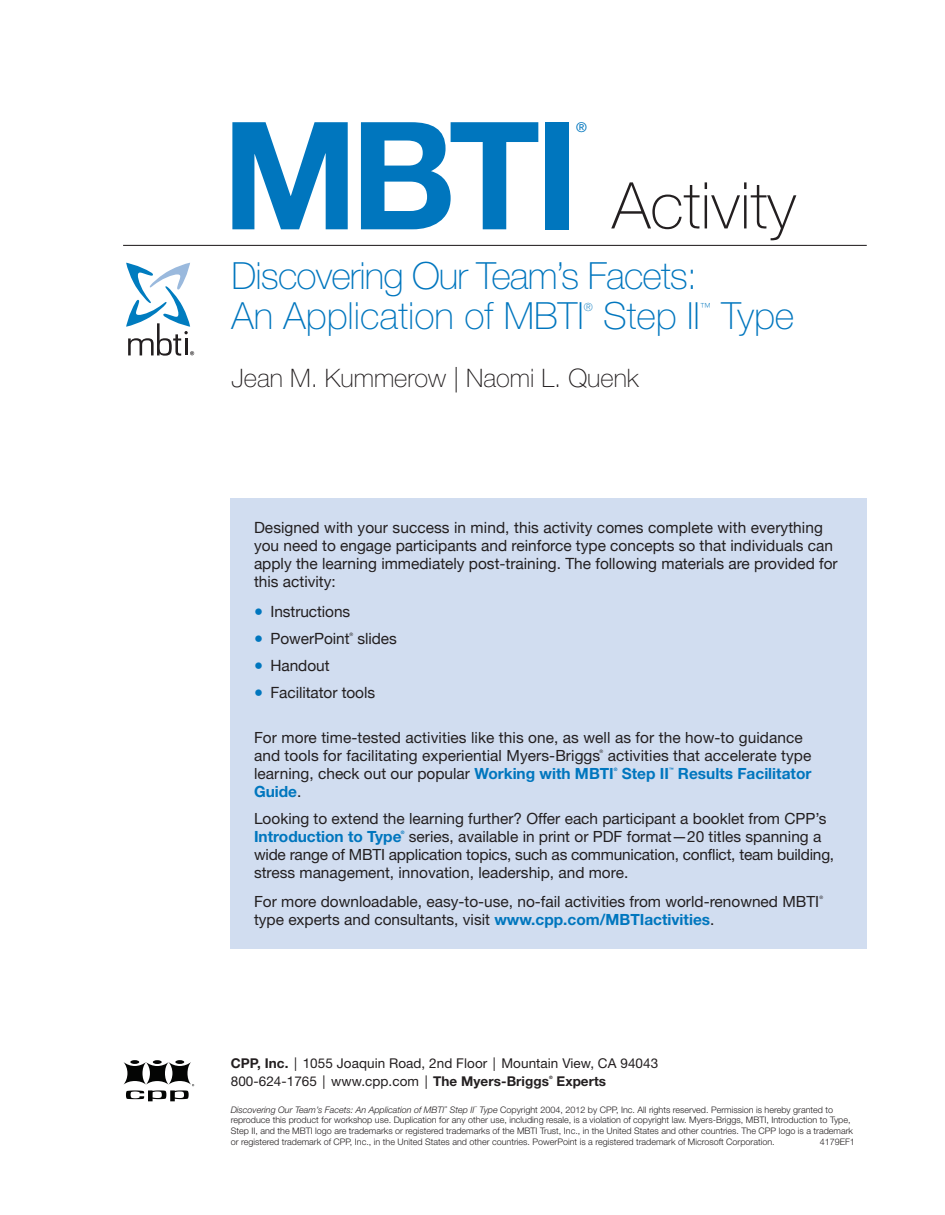
<style>
.page{position:relative;width:945px;height:1215px;background:#fff}
.page>*{position:absolute;margin:0;border:0;box-sizing:border-box;transform-origin:0 0}
.t1{font:700 150px "Helvetica Neue";color:#0076be}
.t2{font:100 64.5px "Helvetica Neue";color:#231f20}
.t3{font:100 37.5px/40.5px "Helvetica Neue";letter-spacing:-.015em;color:#0076be}
.t4{font:100 25.5px "Helvetica Neue";color:#231f20}
.t5{font:15.45px/18px "Helvetica Neue";color:#231f20}
.t6{font:15.45px/18px "Helvetica Neue";color:#231f20}
.t7{font:700 15.45px "Helvetica Neue";color:#0076be}
.t8{font:13.5px/18px "Helvetica Neue";letter-spacing:.005em;color:#231f20}
.t9{font:700 13.5px "Helvetica Neue";letter-spacing:.005em;color:#231f20}
.t10{font:13.5px "Helvetica Neue";color:#0076be}
.t11{font:100 11.25px "Helvetica Neue";color:#0076be}
.t12{font:300 9px/10.8px "Helvetica Neue";color:#231f20}
.t13{font:italic 300 9px "Helvetica Neue";color:#231f20}
.t14{font:700 4.65px "Helvetica Neue";color:#0076be}
.t15{font:4.65px "Helvetica Neue";color:#231f20}
.t16{font:4.65px "Helvetica Neue";color:#231f20}
.t17{font:700 4.5px "Helvetica Neue";color:#231f20}
.t18{font:300 2.7px "Helvetica Neue";color:#231f20}
.s1{font-size:18px;color:#0076be}
.s2{font-weight:700;color:#0076be}
.s3{font-weight:700}
.s4{font-style:italic}
</style>
<div class="page">
<svg style="left:126px;top:263px;width:68px;height:93px"></svg>
<hr style="left:123px;top:245px;width:744px;height:1px;background:#231f20">
<svg style="left:124px;top:1060px;width:70px;height:41px"></svg>
<div style="left:231px;top:499px;width:636px;height:450px;background:#d1ddf0"></div>
<h1 class="t1" style="left:222px;top:122px;width:359px">MBTI</h1>
<p class="t10" style="left:576px;top:122px;width:12px">®</p>
<h2 class="t2" style="left:612px;top:182px;width:186px">Activity</h2>
<h3 class="t3" style="left:232px;top:258px;width:467px">Discovering Our Team’s Facets:<br>An Application of MBTI</h3>
<p class="t11" style="left:584px;top:303px;width:10px">®</p>
<h3 class="t3" style="left:603px;top:299px;width:98px">Step II</h3>
<p class="t11" style="left:700px;top:303px;width:13px">™</p>
<h3 class="t3" style="left:721px;top:299px;width:74px">Type</h3>
<h3 class="t4" style="left:232px;top:369px;width:409px">Jean M. Kummerow | Naomi L. Quenk</h3>
<p class="t6" style="left:254px;top:519px;width:585px">Designed with your success in mind, this activity comes complete with everything you need to engage participants and reinforce type concepts so that individuals can apply the learning immediately post-training. The following materials are provided for this activity:</p>
<p class="t6" style="left:254px;top:602px;width:98px"><span class="s1">•</span> Instructions</p>
<p class="t6" style="left:254px;top:629px;width:97px"><span class="s1">•</span> PowerPoint</p>
<p class="t15" style="left:350px;top:632px;width:5px">®</p>
<p class="t6" style="left:357px;top:629px;width:41px">slides</p>
<p class="t6" style="left:254px;top:656px;width:77px"><span class="s1">•</span> Handout</p>
<p class="t6" style="left:254px;top:683px;width:123px"><span class="s1">•</span> Facilitator tools</p>
<p class="t5" style="left:254px;top:730px;width:550px">For more time-tested activities like this one, as well as for the how-to guidance and tools for facilitating experiential Myers-Briggs</p>
<p class="t5" style="left:254px;top:748px;width:559px;text-indent:354px">activities that accelerate type learning, check out our popular <span class="s2">Working with MBTI</span></p>
<p class="t15" style="left:600px;top:749px;width:5px">®</p>
<p class="t14" style="left:614px;top:768px;width:5px">®</p>
<p class="t7" style="left:622px;top:768px;width:49px">Step II</p>
<p class="t14" style="left:669px;top:768px;width:6px">™</p>
<p class="t7" style="left:678px;top:768px;width:135px">Results Facilitator</p>
<p class="t5" style="left:254px;top:779px;width:574px;line-height:27px"><span class="s2">Guide</span>.<br>Looking to extend the learning further? Offer each participant a booklet from CPP’s</p>
<p class="t7" style="left:254px;top:831px;width:149px">Introduction to Type</p>
<p class="t14" style="left:401px;top:831px;width:5px">®</p>
<p class="t5" style="left:254px;top:829px;width:582px;text-indent:155px">series, available in print or PDF format—20 titles spanning a wide range of MBTI application topics, such as communication, conflict, team building, stress management, innovation, leadership, and more.</p>
<p class="t5" style="left:254px;top:894px;width:567px">For more downloadable, easy-to-use, no-fail activities from world-renowned MBTI</p>
<p class="t16" style="left:820px;top:896px;width:5px">®</p>
<p class="t5" style="left:254px;top:912px;width:462px">type experts and consultants, visit <span class="s2">www.cpp.com/MBTIactivities</span>.</p>
<p class="t8" style="left:231px;top:1055px;width:429px"><span class="s3">CPP, Inc.</span> | 1055 Joaquin Road, 2nd Floor | Mountain View, CA 94043<br>800-624-1765 | www.cpp.com | <span class="s3">The Myers-Briggs</span></p>
<p class="t17" style="left:549px;top:1075px;width:5px">®</p>
<p class="t9" style="left:557px;top:1076px;width:51px">Experts</p>
<p class="t13" style="left:231px;top:1106px;width:215px">Discovering Our Team’s Facets: An Application of MBTI</p>
<p class="t18" style="left:445px;top:1106px;width:4px">®</p>
<p class="t13" style="left:450px;top:1106px;width:26px">Step II</p>
<p class="t18" style="left:474px;top:1106px;width:4px">™</p>
<p class="t12" style="left:231px;top:1105px;width:624px;text-indent:249px"><span class="s4">Type</span> Copyright 2004, 2012 by CPP, Inc. All rights reserved. Permission is hereby granted to reproduce this product for workshop use. Duplication for any other use, including resale, is a violation of copyright law. Myers-Briggs, MBTI, Introduction to Type, Step II, and the MBTI logo are trademarks or registered trademarks of the MBTI Trust, Inc., in the United States and other countries. The CPP logo is a trademark or registered trademark of CPP, Inc., in the United States and other countries. PowerPoint is a registered trademark of Microsoft Corporation.</p>
<p class="t12" style="left:820px;top:1137px;width:37px">4179EF1</p>
</div>
